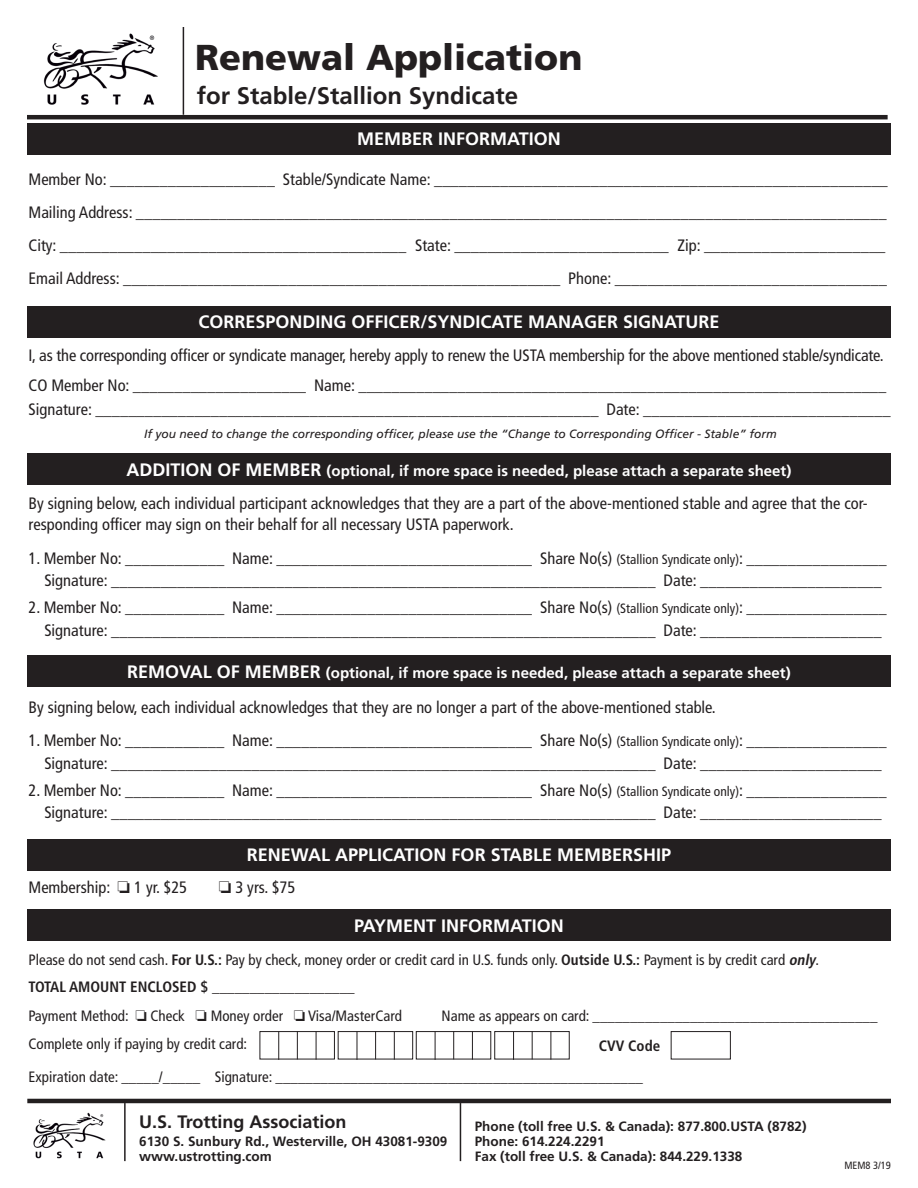
<style>
.page{position:relative;width:918px;height:1188px;background:#fff}
.page>*{position:absolute;margin:0;border:0;box-sizing:border-box;transform-origin:0 0}
.t1{font:900 36px "Frutiger";color:#231f20}
.t2{font:700 24px "Frutiger";color:#231f20}
.t3{font:700 18px "Frutiger";color:#fff}
.t4{font:700 18px "Frutiger";color:#231f20}
.Form_Data{font:condensed 16.5px/21px "Frutiger";color:#231f20}
.Form_Data-2{font:condensed 15px "Frutiger";color:#231f20}
.t5{font:700 15px "Frutiger";color:#fff}
.Form_Data-3{font:700 condensed 15px "Frutiger";color:#231f20}
.t6{font:700 13.5px/15px "Frutiger";color:#231f20}
.Form_Data-4{font:italic 12px "Frutiger";color:#231f20}
.t7{font:condensed 10.5px "Frutiger";color:#231f20}
.s1{font-size:18px}
.s2{font-size:13.5px}
.s3{font-weight:700}
.s4{font-weight:700;font-style:italic}
</style>
<div class="page">
<img style="left:43px;top:33px;width:115px;height:72px">
<hr style="left:183px;top:27px;width:1px;height:88px;background:#231f20">
<hr style="left:27px;top:115px;width:861px;height:4px;background:#231f20">
<div style="left:27px;top:123px;width:864px;height:31px;background:#231f20"></div>
<div style="left:27px;top:454px;width:864px;height:31px;background:#231f20"></div>
<div style="left:27px;top:306px;width:864px;height:31px;background:#231f20"></div>
<hr style="left:27px;top:1099px;width:864px;height:4px;background:#231f20">
<img style="left:33px;top:1112px;width:73px;height:47px">
<hr style="left:460px;top:1103px;width:1px;height:58px;background:#231f20">
<hr style="left:124px;top:1103px;width:2px;height:58px;background:#231f20">
<div style="left:27px;top:839px;width:864px;height:31px;background:#231f20"></div>
<div style="left:27px;top:656px;width:864px;height:31px;background:#231f20"></div>
<div style="left:27px;top:909px;width:864px;height:32px;background:#231f20"></div>
<div style="left:259px;top:1031px;width:76px;height:29px;border:1px solid #231f20"></div>
<svg style="left:278px;top:1031px;width:1px;height:29px"></svg>
<svg style="left:297px;top:1031px;width:1px;height:28px"></svg>
<svg style="left:316px;top:1031px;width:1px;height:29px"></svg>
<div style="left:338px;top:1031px;width:75px;height:29px;border:1px solid #231f20"></div>
<svg style="left:357px;top:1031px;width:1px;height:29px"></svg>
<svg style="left:375px;top:1031px;width:1px;height:28px"></svg>
<svg style="left:394px;top:1031px;width:1px;height:29px"></svg>
<div style="left:416px;top:1031px;width:75px;height:29px;border:1px solid #231f20"></div>
<svg style="left:435px;top:1031px;width:1px;height:29px"></svg>
<svg style="left:453px;top:1031px;width:1px;height:28px"></svg>
<svg style="left:472px;top:1031px;width:1px;height:29px"></svg>
<div style="left:494px;top:1031px;width:76px;height:29px;border:1px solid #231f20"></div>
<svg style="left:513px;top:1031px;width:1px;height:29px"></svg>
<svg style="left:532px;top:1031px;width:1px;height:28px"></svg>
<svg style="left:550px;top:1031px;width:1px;height:29px"></svg>
<div style="left:671px;top:1031px;width:60px;height:29px;border:1px solid #231f20"></div>
<p class="t1" style="left:195px;top:36px;width:389px">Renewal Application</p>
<p class="t2" style="left:197px;top:81px;width:323px">for Stable/Stallion Syndicate</p>
<p class="t3" style="left:357px;top:128px;width:205px">MEMBER INFORMATION</p>
<p class="Form_Data" style="left:28px;top:169px;width:861px">Member No: ____________________ Stable/Syndicate Name: _______________________________________________________</p>
<p class="Form_Data" style="left:28px;top:202px;width:860px">Mailing Address: ___________________________________________________________________________________________</p>
<p class="Form_Data" style="left:28px;top:235px;width:859px">City: __________________________________________ State: __________________________ Zip: ______________________</p>
<p class="Form_Data" style="left:28px;top:268px;width:860px">Email Address: _____________________________________________________ Phone: _________________________________</p>
<p class="t3" style="left:198px;top:311px;width:523px">CORRESPONDING OFFICER/SYNDICATE MANAGER SIGNATURE</p>
<p class="Form_Data" style="left:28px;top:345px;width:857px">I, as the corresponding officer or syndicate manager, hereby apply to renew the USTA membership for the above mentioned stable/syndicate.</p>
<p class="Form_Data" style="left:28px;top:375px;width:859px">CO Member No: _____________________ Name: ________________________________________________________________</p>
<p class="Form_Data" style="left:28px;top:399px;width:864px">Signature: _____________________________________________________________ Date: ______________________________</p>
<p class="Form_Data-4" style="left:144px;top:427px;width:634px">If you need to change the corresponding officer, please use the “Change to Corresponding Officer - Stable” form</p>
<p class="t5" style="left:127px;top:462px;width:666px"><span class="s1">ADDITION OF MEMBER</span> (optional, if more space is needed, please attach a separate sheet)</p>
<p class="Form_Data" style="left:28px;top:493px;width:841px">By signing below, each individual participant acknowledges that they are a part of the above-mentioned stable and agree that the cor&shy;responding officer may sign on their behalf for all necessary USTA paperwork.</p>
<p class="Form_Data" style="left:28px;top:548px;width:860px">1. Member No: ____________ Name: _______________________________ Share No(s) <span class="s2">(Stallion Syndicate only)</span>: _________________</p>
<p class="Form_Data" style="left:44px;top:570px;width:839px">Signature: __________________________________________________________________ Date: ______________________</p>
<p class="Form_Data" style="left:28px;top:597px;width:860px">2. Member No: ____________ Name: _______________________________ Share No(s) <span class="s2">(Stallion Syndicate only)</span>: _________________</p>
<p class="Form_Data" style="left:44px;top:620px;width:839px">Signature: __________________________________________________________________ Date: ______________________</p>
<p class="t5" style="left:127px;top:664px;width:665px"><span class="s1">REMOVAL OF MEMBER</span> (optional, if more space is needed, please attach a separate sheet)</p>
<p class="Form_Data" style="left:28px;top:697px;width:689px">By signing below, each individual acknowledges that they are no longer a part of the above-mentioned stable.</p>
<p class="Form_Data" style="left:28px;top:730px;width:860px">1. Member No: ____________ Name: _______________________________ Share No(s) <span class="s2">(Stallion Syndicate only)</span>: _________________</p>
<p class="Form_Data" style="left:44px;top:753px;width:839px">Signature: __________________________________________________________________ Date: ______________________</p>
<p class="Form_Data" style="left:28px;top:780px;width:860px">2. Member No: ____________ Name: _______________________________ Share No(s) <span class="s2">(Stallion Syndicate only)</span>: _________________</p>
<p class="Form_Data" style="left:44px;top:802px;width:839px">Signature: __________________________________________________________________ Date: ______________________</p>
<p class="t3" style="left:247px;top:844px;width:426px">RENEWAL APPLICATION FOR STABLE MEMBERSHIP</p>
<p class="Form_Data" style="left:28px;top:877px;width:160px">Membership: □ 1 yr. $25</p>
<p class="Form_Data" style="left:219px;top:877px;width:78px">□ 3 yrs. $75</p>
<p class="t3" style="left:354px;top:915px;width:211px">PAYMENT INFORMATION</p>
<p class="Form_Data-2" style="left:28px;top:951px;width:792px">Please do not send cash. <span class="s3">For U.S.:</span> Pay by check, money order or credit card in U.S. funds only. <span class="s3">Outside U.S.:</span> Payment is by credit card <span class="s4">only</span>.</p>
<p class="Form_Data-3" style="left:28px;top:978px;width:328px">TOTAL AMOUNT ENCLOSED $ ___________________</p>
<p class="Form_Data-2" style="left:28px;top:1007px;width:375px">Payment Method: □ Check □ Money order □ Visa/MasterCard</p>
<p class="Form_Data-2" style="left:442px;top:1007px;width:438px">Name as appears on card: ______________________________________</p>
<p class="Form_Data-2" style="left:28px;top:1035px;width:220px">Complete only if paying by credit card:</p>
<p class="Form_Data-2" style="left:28px;top:1068px;width:616px">Expiration date: _____/_____ Signature: _________________________________________________</p>
<p class="Form_Data-3" style="left:599px;top:1037px;width:63px">CVV Code</p>
<p class="t4" style="left:139px;top:1111px;width:209px">U.S. Trotting Association</p>
<p class="t6" style="left:139px;top:1133px;width:310px">6130 S. Sunbury Rd., Westerville, OH 43081-9309</p>
<p class="t6" style="left:139px;top:1148px;width:134px">www.ustrotting.com</p>
<p class="t6" style="left:475px;top:1118px;width:333px">Phone (toll free U.S. &amp; Canada): 877.800.USTA (8782)</p>
<p class="t6" style="left:475px;top:1133px;width:269px">Phone: 614.224.2291<br>Fax (toll free U.S. &amp; Canada): 844.229.1338</p>
<p class="t7" style="left:844px;top:1159px;width:48px">MEM8 3/19</p>
</div>
